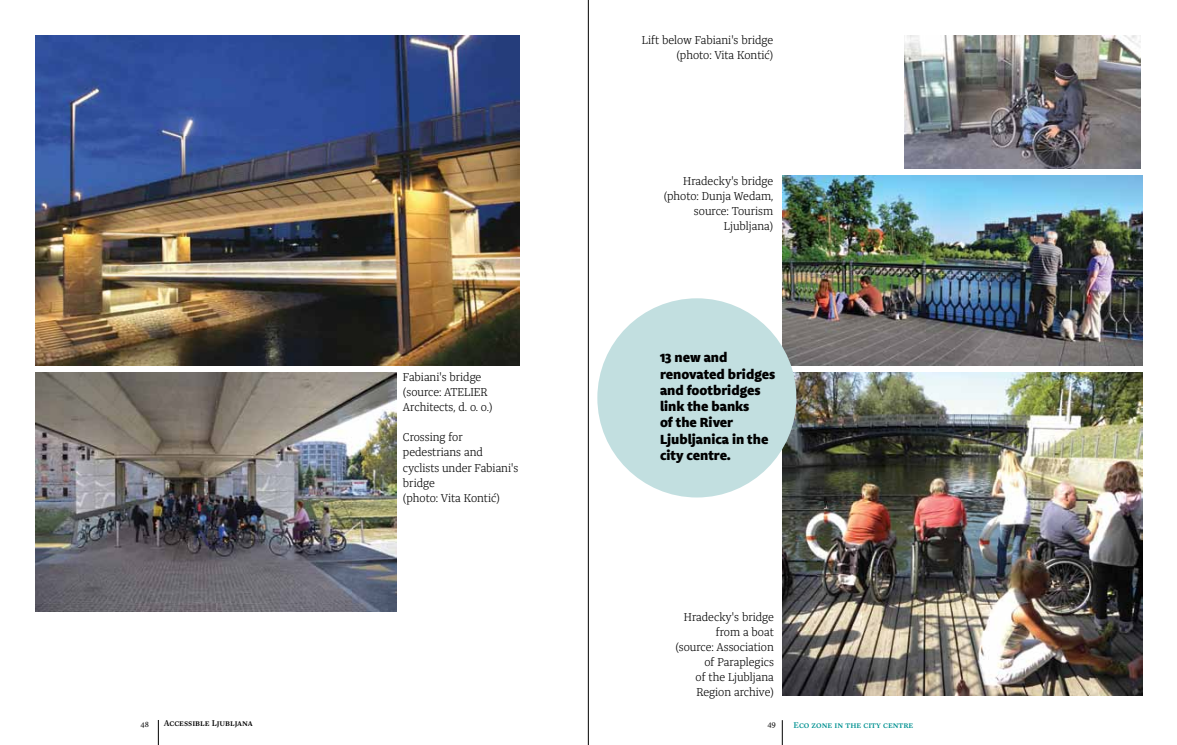
<style>
.page{position:relative;width:1177px;height:745px;background:#fff}
.page>*{position:absolute;margin:0;border:0;box-sizing:border-box;transform-origin:0 0}
.t1{font:900 13.75px/16.2px "Bad News Big Sans";color:#000}
.t2{font:300 11.88px/15px "Bad News Big";color:#000;text-align:right}
.t3{font:500 8.75px "Bad News SC";color:#009191}
.t4{font:500 8.75px "Bad News SC";color:#000}
.t5{font:7.75px "Bad News";color:#000}
</style>
<div class="page">
<svg style="left:782px;top:720px;width:1px;height:24px"></svg>
<svg style="left:158px;top:720px;width:1px;height:24px"></svg>
<hr style="left:588px;top:0;width:1px;height:744px;background:#000">
<img style="left:904px;top:35px;width:236px;height:133px">
<img style="left:782px;top:175px;width:360px;height:190px">
<img style="left:782px;top:372px;width:360px;height:322px">
<div style="left:597px;top:298px;width:199px;height:199px;background:#c2dfe0;border-radius:50%"></div>
<img style="left:35px;top:35px;width:484px;height:330px">
<img style="left:35px;top:372px;width:362px;height:239px">
<p class="t2" style="left:642px;top:33px;width:133px">Lift below Fabiani's bridge (photo: Vita Kontić)</p>
<p class="t2" style="left:663px;top:173px;width:111px">Hradecky's bridge (photo: Dunja Wedam, source: Tourism<br>Ljubljana)</p>
<p class="t2" style="left:403px;top:370px;width:91px;text-align:left">Fabiani's bridge (source: ATELIER<br>Architects, d. o. o.)</p>
<p class="t2" style="left:403px;top:430px;width:117px;text-align:left">Crossing for pedestrians and cyclists under Fabiani's bridge<br>(photo: Vita Kontić)</p>
<p class="t1" style="left:660px;top:349px;width:117px">13 new and renovated bridges and footbridges link the banks<br>of the River<br>Ljubljanica in the city centre.</p>
<p class="t2" style="left:675px;top:609px;width:100px">Hradecky's bridge from a boat (source: Association of Paraplegics<br>of the Ljubljana<br>Region archive)</p>
<p class="t5" style="left:140px;top:719px;width:10px">48</p>
<p class="t4" style="left:164px;top:718px;width:90px">Accessible Ljubljana</p>
<p class="t5" style="left:767px;top:720px;width:10px">49</p>
<p class="t3" style="left:793px;top:719px;width:121px">Eco zone in the city centre</p>
</div>
